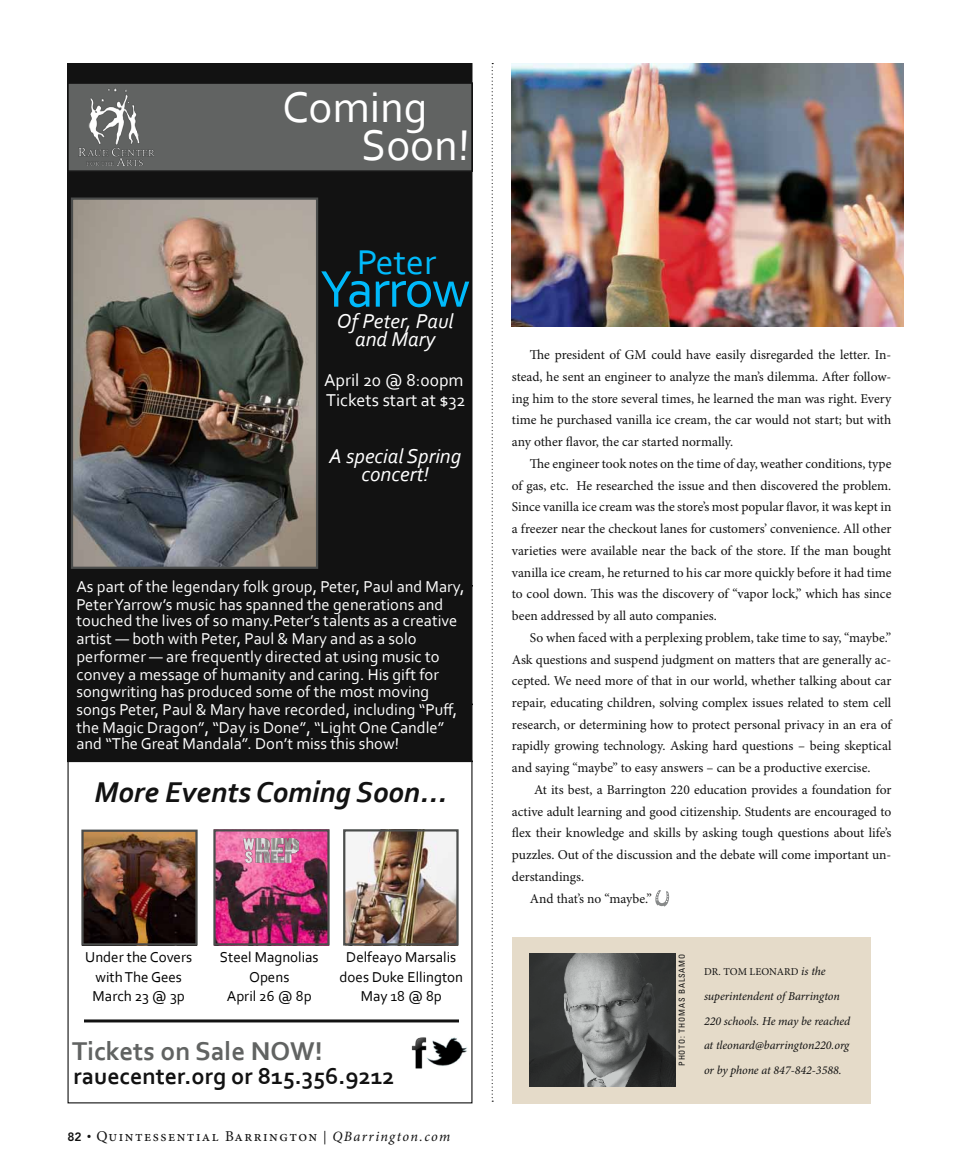
<style>
.page{position:relative;width:972px;height:1175px;background:#fff}
.page>*{position:absolute;margin:0;border:0;box-sizing:border-box;transform-origin:0 0}
.t1{font:54px "Corbel";letter-spacing:-.03em;color:#00bafb}
.t2{font:45px/37.5px "Corbel";color:#fff}
.t3{font:36px "Corbel";color:#00bafb}
.t4{font:italic 700 30px "Corbel";color:#121212}
.t5{font:700 27px "Corbel";color:#616362}
.t6{font:700 24px "Corbel";color:#121212}
.t7{font:italic 21px/18px "Corbel";color:#fff;text-align:center}
.t8{font:18px/19.5px "Corbel";color:#fff}
.t9{font:16.5px/18px "Corbel";color:#fff}
.t10{font:15px/19.5px "Corbel";color:#000;text-align:center}
.t11{font:15px "Minion Pro";letter-spacing:.1em;color:#121212}
.t12{font:13.5px/21.8px "Minion Pro";color:#121212;text-align:justify}
.t13{font:italic 12px/24.8px "Minion Pro";letter-spacing:-.005em;color:#121212}
.t14{font:10.5px "Minion Pro";color:#121212}
.t15{font:condensed 8.25px "Univers LT Std";letter-spacing:.1em;color:#121212}
.s1{font-family:"Avenir LT Std";font-weight:800;font-size:12px}
.s2{font-size:12px}
.s3{font-size:13.5px}
.s4{font-style:italic;font-size:14.25px}
.s5{font-style:italic;font-size:12px}
</style>
<div class="page">
<div style="left:70px;top:65px;width:400px;height:520px;background:#121212"></div>
<hr style="left:84px;top:1019px;width:375px;height:3px;background:#121212">
<div style="left:70px;top:585px;width:400px;height:177px;background:#121212"></div>
<div style="left:68px;top:83px;width:404px;height:88px;background:#616362"></div>
<div style="left:68px;top:82px;width:404px;height:90px;border:2px solid #121212"></div>
<img style="left:78px;top:89px;width:76px;height:76px">
<img style="left:216px;top:832px;width:111px;height:110px">
<div style="left:213px;top:829px;width:117px;height:116px;border:2px solid #4b4d4c"></div>
<img style="left:84px;top:832px;width:111px;height:110px">
<div style="left:81px;top:829px;width:117px;height:116px;border:2px solid #4b4d4c"></div>
<img style="left:346px;top:832px;width:110px;height:110px">
<div style="left:343px;top:829px;width:116px;height:116px;border:2px solid #4b4d4c"></div>
<img style="left:243px;top:838px;width:55px;height:24px">
<img style="left:444px;top:1037px;width:23px;height:29px">
<img style="left:411px;top:1037px;width:33px;height:32px">
<img style="left:74px;top:200px;width:241px;height:366px">
<div style="left:71px;top:197px;width:247px;height:372px;border:2px solid #4b4d4c"></div>
<svg style="left:492px;top:63px;width:1px;height:1038px"></svg>
<img style="left:512px;top:63px;width:391px;height:263px">
<div style="left:512px;top:936px;width:358px;height:167px;background:#e5dbc9"></div>
<img style="left:530px;top:954px;width:146px;height:132px">
<svg style="left:655px;top:890px;width:15px;height:16px"></svg>
<h2 class="t2" style="left:362px;top:87px;width:110px;text-indent:-80px">Coming<br>Soon!</h2>
<h3 class="t3" style="left:357px;top:239px;width:81px">Peter</h3>
<h1 class="t1" style="left:320px;top:255px;width:152px">Yarrow</h1>
<h3 class="t7" style="left:337px;top:311px;width:118px">Of Peter, Paul and Mary</h3>
<h3 class="t8" style="left:324px;top:370px;width:143px">April 20 @ 8:00pm<br>Tickets start at $32</h3>
<h3 class="t7" style="left:329px;top:446px;width:134px">A special Spring concert!</h3>
<p class="t9" style="left:76px;top:577px;width:390px">As part of the legendary folk group, Peter, Paul and Mary,<br>Peter Yarrow’s music has spanned the generations and</p>
<p class="t9" style="left:76px;top:611px;width:382px">touched the lives of so many.Peter’s talents as a creative artist — both with Peter, Paul &amp; Mary and as a solo performer — are frequently directed at using music to convey a message of humanity and caring. His gift for</p>
<p class="t9" style="left:76px;top:682px;width:382px">songwriting has produced some of the most moving songs Peter, Paul &amp; Mary have recorded, including “Puff, the Magic Dragon”, “Day is Done”, “Light One Candle”</p>
<p class="t9" style="left:76px;top:734px;width:324px">and “The Great Mandala”. Don’t miss this show!</p>
<h3 class="t4" style="left:95px;top:773px;width:354px">More Events Coming Soon...</h3>
<p class="t10" style="left:85px;top:947px;width:108px">Under the Covers with The Gees<br>March 23 @ 3p</p>
<p class="t10" style="left:220px;top:947px;width:100px">Steel Magnolias<br>Opens<br>April 26 @ 8p</p>
<p class="t10" style="left:339px;top:947px;width:125px">Delfeayo Marsalis does Duke Ellington<br>May 18 @ 8p</p>
<h3 class="t5" style="left:72px;top:1034px;width:252px">Tickets on Sale NOW!</h3>
<h3 class="t6" style="left:74px;top:1061px;width:323px">rauecenter.org or 815.356.9212</h3>
<p class="t11" style="left:68px;top:1126px;width:384px"><span class="s1">82</span> <span class="s2">•</span> Quintessential Barrington <span class="s3">|</span> <span class="s4">QBarrington.com</span></p>
<p class="t12" style="left:512px;top:345px;width:381px;text-indent:18px">The president of GM could have easily disregarded the letter. In&shy;stead, he sent an engineer to analyze the man’s dilemma. After follow&shy;ing him to the store several times, he learned the man was right. Every time he purchased vanilla ice cream, the car would not start; but with any other flavor, the car started normally.</p>
<p class="t12" style="left:512px;top:453px;width:381px;text-indent:18px">The engineer took notes on the time of day, weather conditions, type of gas, etc. He researched the issue and then discovered the problem.<br>Since vanilla ice cream was the store’s most popular flavor, it was kept in a freezer near the checkout lanes for customers’ convenience. All other varieties were available near the back of the store. If the man bought vanilla ice cream, he returned to his car more quickly before it had time to cool down. This was the discovery of “vapor lock,” which has since been addressed by all auto companies.</p>
<p class="t12" style="left:512px;top:627px;width:382px;text-indent:18px">So when faced with a perplexing problem, take time to say, “maybe.” Ask questions and suspend judgment on matters that are generally ac&shy;cepted. We need more of that in our world, whether talking about car repair, educating children, solving complex issues related to stem cell research, or determining how to protect personal privacy in an era of rapidly growing technology. Asking hard questions – being skeptical and saying “maybe” to easy answers – can be a productive exercise.</p>
<p class="t12" style="left:534px;top:779px;width:359px">At its best, a Barrington 220 education provides a foundation for</p>
<p class="t12" style="left:512px;top:801px;width:381px">active adult learning and good citizenship. Students are encouraged to</p>
<p class="t12" style="left:512px;top:822px;width:381px">flex their knowledge and skills by asking tough questions about life’s</p>
<p class="t12" style="left:512px;top:844px;width:381px">puzzles. Out of the discussion and the debate will come important un-</p>
<p class="t12" style="left:512px;top:866px;width:74px">derstandings.</p>
<p class="t12" style="left:530px;top:888px;width:123px">And that’s no “maybe.”</p>
<p class="t15" style="left:677px;top:1065px;width:113px;rotate:-90deg">Photo: Thomas Balsamo</p>
<p class="t14" style="left:704px;top:965px;width:123px">Dr. Tom Leonard <span class="s5">is the</span></p>
<p class="t13" style="left:704px;top:984px;width:148px">superintendent of Barrington<br>220 schools. He may be reached at tleonard@barrington220.org or by phone at 847-842-3588.</p>
</div>
